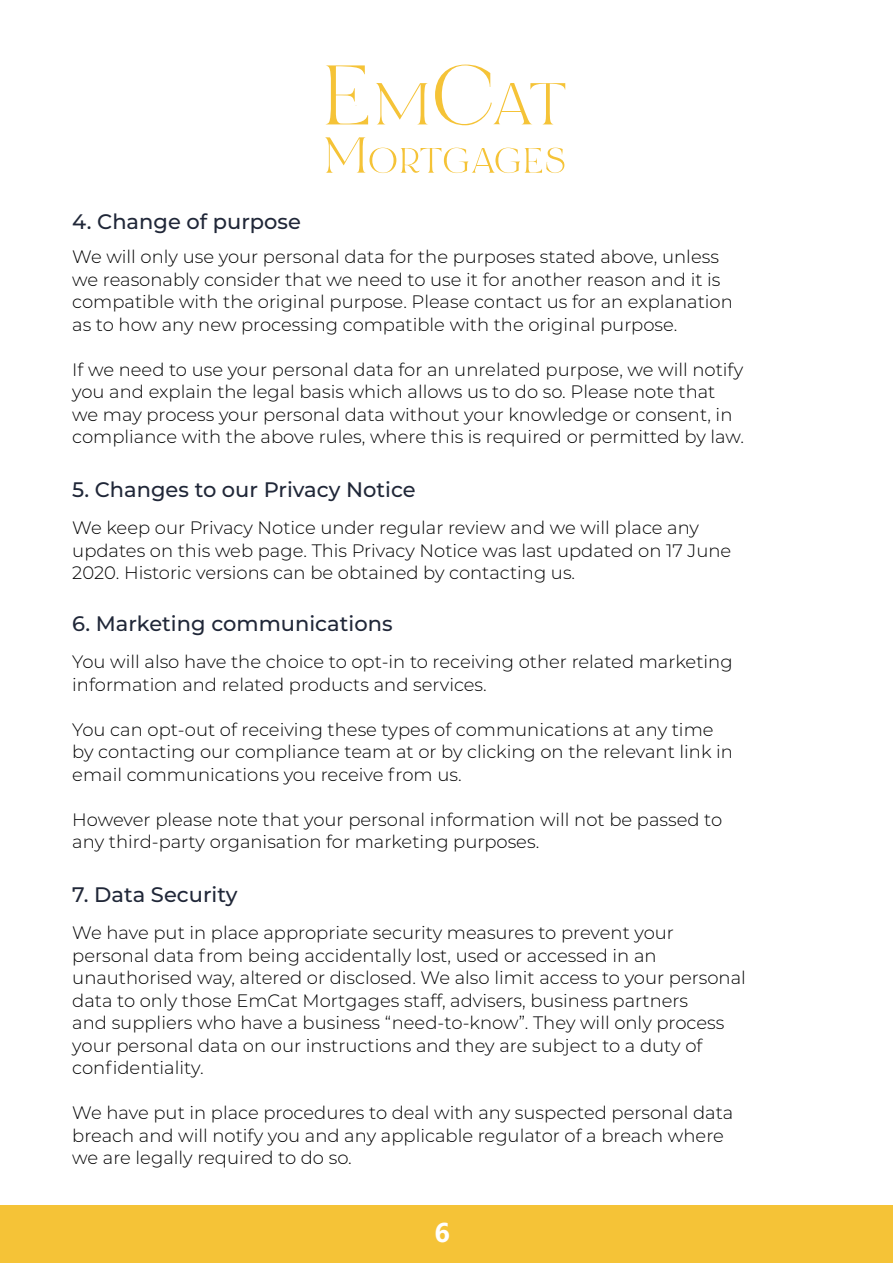
<style>
.page{position:relative;width:893px;height:1263px;background:#fff}
.page>*{position:absolute;margin:0;border:0;box-sizing:border-box;transform-origin:0 0}
.t1{font:700 27px "Segoe UI";color:#fff}
.t2{font:500 21px "Montserrat";color:#202738}
.t3{font:300 18px/22.5px "Montserrat";color:#000101}
</style>
<div class="page">
<svg style="left:376px;top:83px;width:52px;height:41px"></svg>
<svg style="left:326px;top:65px;width:42px;height:59px"></svg>
<svg style="left:325px;top:137px;width:240px;height:36px"></svg>
<svg style="left:435px;top:65px;width:130px;height:61px"></svg>
<div style="left:0;top:1205px;width:893px;height:58px;background:#f5c337"></div>
<p class="t2" style="left:72px;top:207px;width:230px">4. Change of purpose</p>
<p class="t3" style="left:72px;top:245px;width:662px">We will only use your personal data for the purposes stated above, unless we reasonably consider that we need to use it for another reason and it is compatible with the original purpose. Please contact us for an explanation as to how any new processing compatible with the original purpose.</p>
<p class="t3" style="left:72px;top:357px;width:673px">If we need to use your personal data for an unrelated purpose, we will notify you and explain the legal basis which allows us to do so. Please note that we may process your personal data without your knowledge or consent, in compliance with the above rules, where this is required or permitted by law.</p>
<p class="t2" style="left:72px;top:474px;width:345px">5. Changes to our Privacy Notice</p>
<p class="t3" style="left:72px;top:516px;width:660px">We keep our Privacy Notice under regular review and we will place any updates on this web page. This Privacy Notice was last updated on 17 June<br>2020. Historic versions can be obtained by contacting us.</p>
<p class="t2" style="left:72px;top:608px;width:322px">6. Marketing communications</p>
<p class="t3" style="left:72px;top:650px;width:662px">You will also have the choice to opt-in to receiving other related marketing information and related products and services.</p>
<p class="t3" style="left:72px;top:717px;width:662px">You can opt-out of receiving these types of communications at any time by contacting our compliance team at or by clicking on the relevant link in email communications you receive from us.</p>
<p class="t3" style="left:72px;top:807px;width:651px">However please note that your personal information will not be passed to any third-party organisation for marketing purposes.</p>
<p class="t2" style="left:72px;top:879px;width:167px">7. Data Security</p>
<p class="t3" style="left:72px;top:921px;width:675px">We have put in place appropriate security measures to prevent your personal data from being accidentally lost, used or accessed in an unauthorised way, altered or disclosed. We also limit access to your personal data to only those EmCat Mortgages staff, advisers, business partners<br>and suppliers who have a business “need-to-know”. They will only process your personal data on our instructions and they are subject to a duty of confidentiality.</p>
<p class="t3" style="left:72px;top:1101px;width:663px">We have put in place procedures to deal with any suspected personal data breach and will notify you and any applicable regulator of a breach where we are legally required to do so.</p>
<h1 class="t1" style="left:431px;top:1196px;width:17px">2</h1>
<h1 class="t1" style="left:434px;top:1207px;width:17px">6</h1>
</div>
